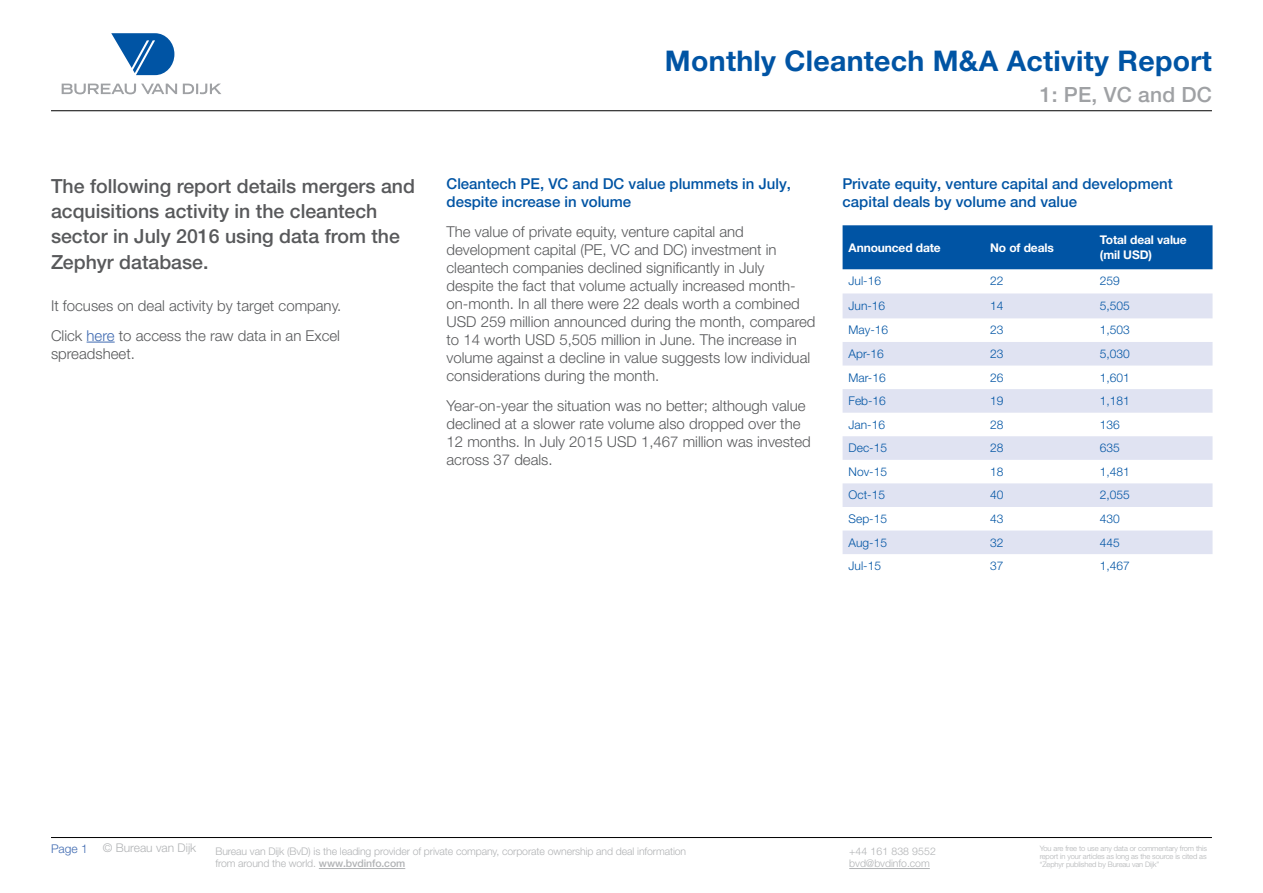
<style>
.page{position:relative;width:1263px;height:893px;background:#fff}
.page>*{position:absolute;margin:0;border:0;box-sizing:border-box;transform-origin:0 0}
.t1{font:700 28.5px "Helvetica Neue LTW1 G";letter-spacing:.01em;color:#0054a4}
.t2{font:500 21px "Helvetica Neue LTW1 G";letter-spacing:.01em;color:#9fa1a4}
.t3{font:500 19.5px/25.3px "Helvetica Neue LTW1 G";color:#58595b}
.t4{font:300 15px/18px "Helvetica Neue LT Std";color:#58595b}
.t5{font:500 15px/18px "Helvetica Neue LTW1 G";color:#0054a4}
.t6{font:300 12px "Helvetica Neue LT Std";color:#0054a4}
.t7{font:700 12px/14.4px "Helvetica Neue LTW1 G";letter-spacing:-.01em;color:#fff}
.t8{font:300 12px "Helvetica Neue LT Std";color:#b1b3b5}
.t9{font:300 12px "Helvetica Neue LT Std";color:#3f6ab1}
.t10{font:300 10.5px/12.6px "Helvetica Neue LT Std";letter-spacing:-.01em;color:#b1b3b5}
.t11{font:300 7.5px/8.2px "Helvetica Neue LT Std";letter-spacing:-.015em;color:#b1b3b5;text-align:justify}
.s1{color:#3f6ab1}
.s2{font-family:"Helvetica Neue LTW1 G";font-weight:500}
</style>
<div class="page">
<hr style="left:319px;top:868px;width:86px;height:1px;background:#b1b3b5">
<hr style="left:849px;top:868px;width:81px;height:1px;background:#b1b3b5">
<svg style="left:62px;top:84px;width:159px;height:10px"></svg>
<svg style="left:111px;top:33px;width:63px;height:42px"></svg>
<hr style="left:51px;top:110px;width:1161px;height:1px;background:#000">
<hr style="left:51px;top:837px;width:1161px;height:1px;background:#000">
<svg style="left:87px;top:342px;width:28px;height:1px"></svg>
<div style="left:842px;top:225px;width:370px;height:44px;background:#0054a4"></div>
<svg style="left:842px;top:293px;width:370px;height:261px;fill:#e0e3f2"></svg>
<h3 class="t3" style="left:51px;top:173px;width:365px">The following report details mergers and acquisitions activity in the cleantech sector in July 2016 using data from the Zephyr database.</h3>
<p class="t4" style="left:51px;top:290px;width:292px;line-height:30px">It focuses on deal activity by target company.<br>Click <span class="s1">here</span> to access the raw data in an Excel</p>
<p class="t4" style="left:51px;top:344px;width:85px">spreadsheet.</p>
<h1 class="t1" style="left:665px;top:43px;width:548px">Monthly Cleantech M&amp;A Activity Report</h1>
<h2 class="t2" style="left:1040px;top:82px;width:173px">1: PE, VC and DC</h2>
<p class="t5" style="left:446px;top:174px;width:346px">Cleantech PE, VC and DC value plummets in July, despite increase in volume</p>
<p class="t4" style="left:446px;top:222px;width:370px">The value of private equity, venture capital and development capital (PE, VC and DC) investment in cleantech companies declined significantly in July<br>despite the fact that volume actually increased month&shy;on-month. In all there were 22 deals worth a combined USD 259 million announced during the month, compared to 14 worth USD 5,505 million in June. The increase in volume against a decline in value suggests low individual considerations during the month.</p>
<p class="t4" style="left:446px;top:396px;width:366px">Year-on-year the situation was no better; although value declined at a slower rate volume also dropped over the 12 months. In July 2015 USD 1,467 million was invested across 37 deals.</p>
<p class="t5" style="left:842px;top:175px;width:332px">Private equity, venture capital and development capital deals by volume and value</p>
<p class="t7" style="left:848px;top:240px;width:94px">Announced date</p>
<p class="t7" style="left:990px;top:240px;width:65px">No of deals</p>
<p class="t7" style="left:1100px;top:233px;width:88px">Total deal value (mil USD)</p>
<p class="t6" style="left:848px;top:274px;width:34px">Jul-16</p>
<p class="t6" style="left:990px;top:274px;width:15px">22</p>
<p class="t6" style="left:1100px;top:274px;width:22px">259</p>
<p class="t6" style="left:848px;top:298px;width:38px">Jun-16</p>
<p class="t6" style="left:990px;top:298px;width:15px">14</p>
<p class="t6" style="left:1100px;top:298px;width:32px">5,505</p>
<p class="t6" style="left:848px;top:323px;width:41px">May-16</p>
<p class="t6" style="left:990px;top:323px;width:15px">23</p>
<p class="t6" style="left:1100px;top:323px;width:32px">1,503</p>
<p class="t6" style="left:848px;top:346px;width:37px">Apr-16</p>
<p class="t6" style="left:990px;top:346px;width:15px">23</p>
<p class="t6" style="left:1100px;top:346px;width:32px">5,030</p>
<p class="t6" style="left:848px;top:370px;width:39px">Mar-16</p>
<p class="t6" style="left:990px;top:370px;width:15px">26</p>
<p class="t6" style="left:1100px;top:370px;width:32px">1,601</p>
<p class="t6" style="left:848px;top:394px;width:39px">Feb-16</p>
<p class="t6" style="left:990px;top:394px;width:15px">19</p>
<p class="t6" style="left:1100px;top:394px;width:32px">1,181</p>
<p class="t6" style="left:848px;top:417px;width:38px">Jan-16</p>
<p class="t6" style="left:990px;top:417px;width:15px">28</p>
<p class="t6" style="left:1100px;top:417px;width:22px">136</p>
<p class="t6" style="left:848px;top:441px;width:40px">Dec-15</p>
<p class="t6" style="left:990px;top:441px;width:15px">28</p>
<p class="t6" style="left:1100px;top:441px;width:22px">635</p>
<p class="t6" style="left:848px;top:464px;width:40px">Nov-15</p>
<p class="t6" style="left:990px;top:464px;width:15px">18</p>
<p class="t6" style="left:1100px;top:464px;width:32px">1,481</p>
<p class="t6" style="left:848px;top:488px;width:38px">Oct-15</p>
<p class="t6" style="left:990px;top:488px;width:15px">40</p>
<p class="t6" style="left:1100px;top:488px;width:32px">2,055</p>
<p class="t6" style="left:848px;top:511px;width:40px">Sep-15</p>
<p class="t6" style="left:990px;top:511px;width:15px">43</p>
<p class="t6" style="left:1100px;top:511px;width:22px">430</p>
<p class="t6" style="left:848px;top:535px;width:40px">Aug-15</p>
<p class="t6" style="left:990px;top:535px;width:15px">32</p>
<p class="t6" style="left:1100px;top:535px;width:22px">445</p>
<p class="t6" style="left:848px;top:559px;width:34px">Jul-15</p>
<p class="t6" style="left:990px;top:559px;width:15px">37</p>
<p class="t6" style="left:1100px;top:559px;width:32px">1,467</p>
<p class="t9" style="left:51px;top:841px;width:38px">Page 1</p>
<p class="t8" style="left:103px;top:840px;width:95px">© Bureau van Dijk</p>
<p class="t10" style="left:215px;top:845px;width:472px">Bureau van Dijk (BvD) is the leading provider of private company, corporate ownership and deal information from around the world. <span class="s2">www.bvdinfo.com</span></p>
<p class="t10" style="left:849px;top:845px;width:88px">+44 161 838 9552 bvd@bvdinfo.com</p>
<p class="t11" style="left:1040px;top:844px;width:169px">You are free to use any data or commentary from this report in your articles as long as the source is cited as “Zephyr published by Bureau van Dijk”</p>
</div>
